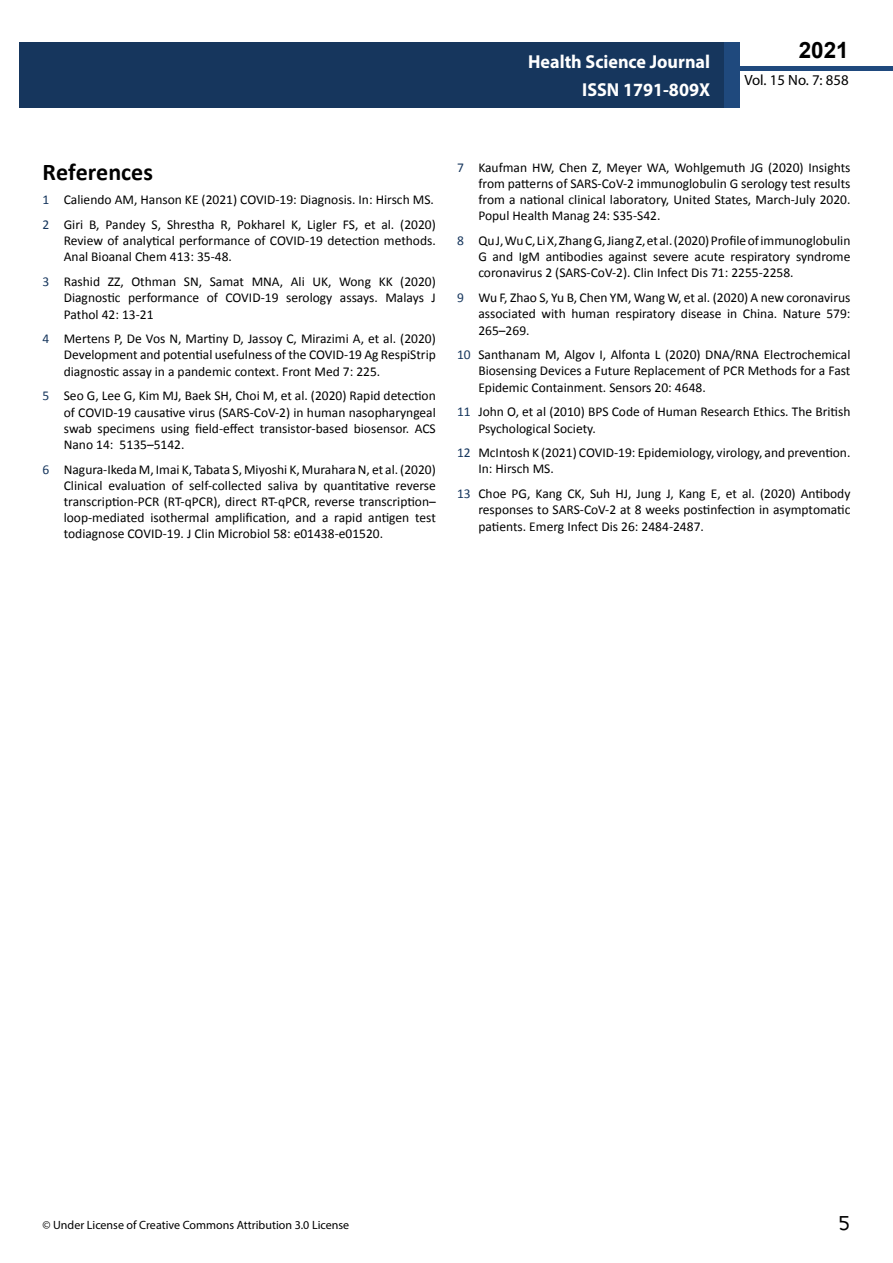
<style>
.page{position:relative;width:893px;height:1263px;background:#fff}
.page>*{position:absolute;margin:0;border:0;box-sizing:border-box;transform-origin:0 0}
.t1{font:25.5px "Tunga";color:#000}
.t2{font:700 24px "Calibri";color:#000}
.t3{font:700 22.5px "Arial";color:#000}
.t4{font:700 18.75px/27.2px "Myriad Pro";color:#fff;text-align:right;scale:.96 1}
.t5{font:14.85px "Myriad Pro";color:#000}
.t6{font:13.5px/16.2px "Calibri";color:#000;text-align:justify}
.t7{font:12px "Myriad Pro";color:#000}
.s1{color:#16365d}
</style>
<div class="page">
<div style="left:722px;top:66px;width:171px;height:5px;background:#1f497d"></div>
<div style="left:19px;top:42px;width:706px;height:66px;background:#16365d"></div>
<div style="left:725px;top:42px;width:15px;height:66px;background:#1f497d"></div>
<h3 class="t4" style="left:528px;top:48px;width:191px">Health Science Journal<br>ISSN 1791-809X</h3>
<h3 class="t3" style="left:799px;top:35px;width:52px">2021</h3>
<p class="t5" style="left:744px;top:71px;width:106px">Vol. 15 No. 7: 858</p>
<h2 class="t2" style="left:43px;top:156px;width:112px">References</h2>
<p class="t6" style="left:43px;top:187px;width:395px;line-height:24.8px"><span class="s1">1</span> Caliendo AM, Hanson KE (2021) COVID-19: Diagnosis. In: Hirsch MS.<br><span class="s1">2</span> Giri B, Pandey S, Shrestha R, Pokharel K, Ligler FS, et al. (2020)</p>
<p class="t6" style="left:64px;top:233px;width:374px">Review of analytical performance of COVID-19 detection methods.<br>Anal Bioanal Chem 413: 35-48.</p>
<p class="t6" style="left:64px;top:274px;width:374px;text-indent:-21px"><span class="s1">3</span> Rashid ZZ, Othman SN, Samat MNA, Ali UK, Wong KK (2020)<br>Diagnostic performance of COVID-19 serology assays. Malays J Pathol 42: 13-21</p>
<p class="t6" style="left:64px;top:331px;width:374px;text-indent:-21px"><span class="s1">4</span> Mertens P, De Vos N, Martiny D, Jassoy C, Mirazimi A, et al. (2020)<br>Development and potential usefulness of the COVID-19 Ag RespiStrip diagnostic assay in a pandemic context. Front Med 7: 225.</p>
<p class="t6" style="left:64px;top:388px;width:374px;text-indent:-21px"><span class="s1">5</span> Seo G, Lee G, Kim MJ, Baek SH, Choi M, et al. (2020) Rapid detection of COVID-19 causative virus (SARS-CoV-2) in human nasopharyngeal swab specimens using field-effect transistor-based biosensor. ACS Nano 14: 5135–5142.</p>
<p class="t6" style="left:64px;top:461px;width:374px;text-indent:-21px"><span class="s1">6</span> Nagura-Ikeda M, Imai K, Tabata S, Miyoshi K, Murahara N, et al. (2020)<br>Clinical evaluation of self-collected saliva by quantitative reverse transcription-PCR (RT-qPCR), direct RT-qPCR, reverse transcription– loop-mediated isothermal amplification, and a rapid antigen test todiagnose COVID-19. J Clin Microbiol 58: e01438-e01520.</p>
<p class="t6" style="left:478px;top:159px;width:374px;text-indent:-21px"><span class="s1">7</span> Kaufman HW, Chen Z, Meyer WA, Wohlgemuth JG (2020) Insights from patterns of SARS-CoV-2 immunoglobulin G serology test results from a national clinical laboratory, United States, March-July 2020.<br>Popul Health Manag 24: S35-S42.</p>
<p class="t6" style="left:478px;top:232px;width:374px;text-indent:-21px"><span class="s1">8</span> Qu J, Wu C, Li X, Zhang G, Jiang Z, et al. (2020) Profile of immunoglobulin G and IgM antibodies against severe acute respiratory syndrome coronavirus 2 (SARS-CoV-2). Clin Infect Dis 71: 2255-2258.</p>
<p class="t6" style="left:478px;top:290px;width:374px;text-indent:-21px"><span class="s1">9</span> Wu F, Zhao S, Yu B, Chen YM, Wang W, et al. (2020) A new coronavirus associated with human respiratory disease in China. Nature 579:<br>265–269.</p>
<p class="t6" style="left:478px;top:347px;width:374px;text-indent:-21px"><span class="s1">10</span> Santhanam M, Algov I, Alfonta L (2020) DNA/RNA Electrochemical Biosensing Devices a Future Replacement of PCR Methods for a Fast Epidemic Containment. Sensors 20: 4648.</p>
<p class="t6" style="left:478px;top:404px;width:374px;text-indent:-21px"><span class="s1">11</span> John O, et al (2010) BPS Code of Human Research Ethics. The British<br>Psychological Society.</p>
<p class="t6" style="left:478px;top:445px;width:374px;text-indent:-21px"><span class="s1">12</span> McIntosh K (2021) COVID-19: Epidemiology, virology, and prevention.<br>In: Hirsch MS.</p>
<p class="t6" style="left:478px;top:486px;width:374px;text-indent:-21px"><span class="s1">13</span> Choe PG, Kang CK, Suh HJ, Jung J, Kang E, et al. (2020) Antibody responses to SARS-CoV-2 at 8 weeks postinfection in asymptomatic patients. Emerg Infect Dis 26: 2484-2487.</p>
<p class="t7" style="left:43px;top:1218px;width:308px">© Under License of Creative Commons Attribution 3.0 License</p>
<h1 class="t1" style="left:839px;top:1206px;width:13px">5</h1>
</div>
